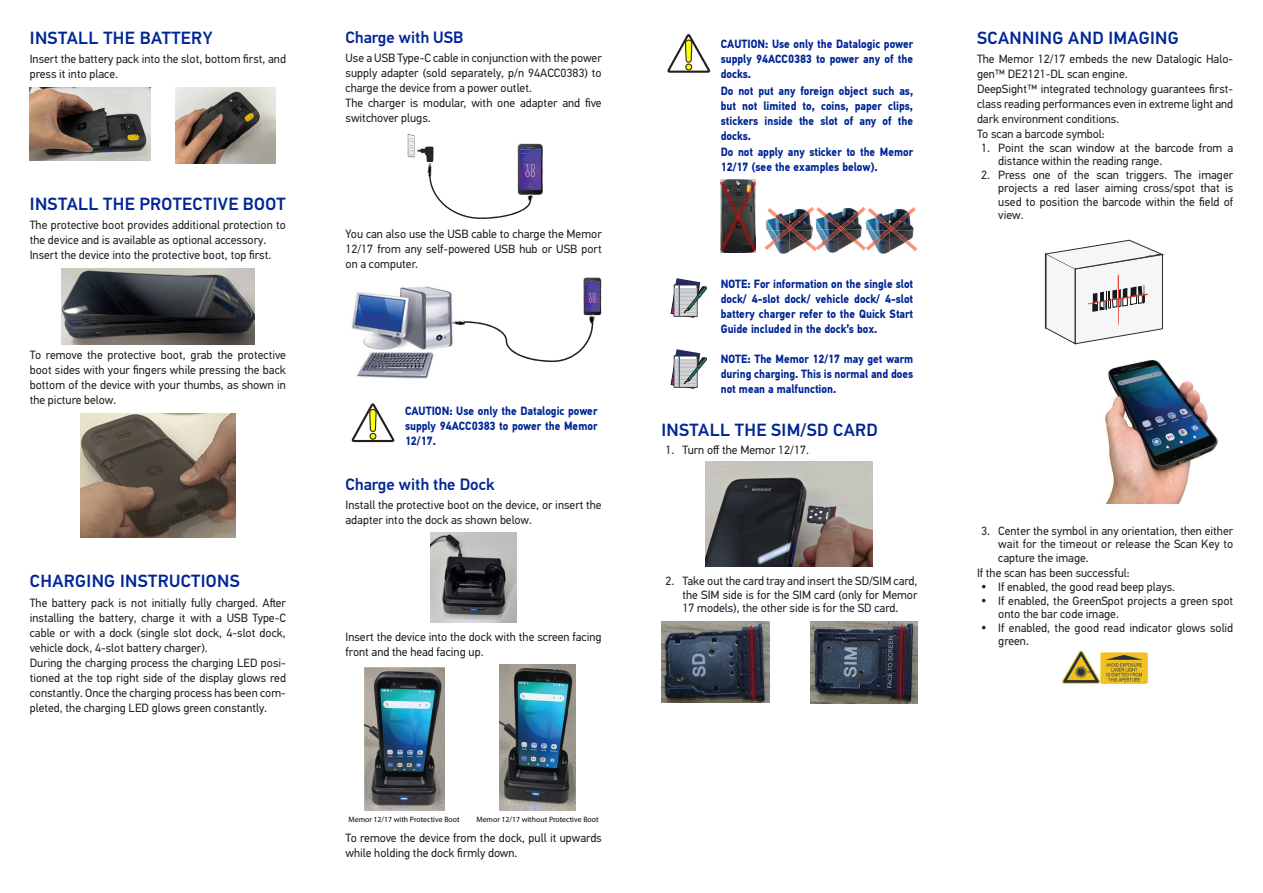
<style>
.page{position:relative;width:1263px;height:893px;background:#fff}
.page>*{position:absolute;margin:0;border:0;box-sizing:border-box;transform-origin:0 0}
.Head1_A4{font:500 17.7px "PF Din Text Pro";letter-spacing:.02em;color:#002596}
.Head2_A4{font:500 16.5px "PF Din Text Pro";color:#002596}
.Body_A4{font:12px/15px "PF Din Text Pro";color:#231f20}
.Note_A4{font:700 12px/15px "PF Din Text Pro";color:#002596;text-align:justify;scale:.9 1}
.t1{font:7.8px "Myriad Pro";color:#040503}
</style>
<div class="page">
<img style="left:30px;top:87px;width:120px;height:74px">
<img style="left:62px;top:268px;width:192px;height:76px">
<img style="left:81px;top:413px;width:154px;height:125px">
<img style="left:175px;top:88px;width:100px;height:75px">
<img style="left:417px;top:146px;width:17px;height:15px">
<img style="left:407px;top:134px;width:8px;height:23px">
<img style="left:427px;top:163px;width:5px;height:14px">
<img style="left:517px;top:144px;width:26px;height:51px">
<svg style="left:429px;top:174px;width:105px;height:45px"></svg>
<img style="left:351px;top:286px;width:101px;height:93px">
<img style="left:583px;top:278px;width:19px;height:38px">
<svg style="left:452px;top:315px;width:144px;height:47px"></svg>
<img style="left:431px;top:533px;width:85px;height:89px">
<img style="left:364px;top:667px;width:80px;height:144px">
<img style="left:500px;top:665px;width:75px;height:146px">
<svg style="left:352px;top:403px;width:42px;height:39px"></svg>
<div style="left:369px;top:433px;width:7px;height:7px;border:1px solid #231f20;border-radius:50%"></div>
<img style="left:765px;top:209px;width:149px;height:45px">
<img style="left:863px;top:212px;width:2px;height:41px">
<img style="left:811px;top:209px;width:5px;height:44px">
<img style="left:788px;top:207px;width:23px;height:25px">
<img style="left:776px;top:228px;width:12px;height:14px">
<svg style="left:764px;top:237px;width:12px;height:13px"></svg>
<svg style="left:811px;top:207px;width:3px;height:5px"></svg>
<img style="left:790px;top:228px;width:21px;height:20px">
<img style="left:767px;top:208px;width:23px;height:20px">
<svg style="left:787px;top:225px;width:6px;height:5px"></svg>
<img style="left:816px;top:207px;width:47px;height:43px">
<img style="left:868px;top:208px;width:19px;height:14px">
<img style="left:885px;top:222px;width:19px;height:15px">
<img style="left:898px;top:237px;width:18px;height:14px">
<svg style="left:811px;top:244px;width:7px;height:7px"></svg>
<svg style="left:863px;top:207px;width:3px;height:5px"></svg>
<svg style="left:838px;top:226px;width:5px;height:5px"></svg>
<img style="left:897px;top:207px;width:19px;height:15px">
<img style="left:880px;top:222px;width:22px;height:14px">
<img style="left:866px;top:236px;width:19px;height:14px">
<svg style="left:863px;top:245px;width:4px;height:5px"></svg>
<svg style="left:888px;top:226px;width:6px;height:5px"></svg>
<img style="left:721px;top:180px;width:34px;height:72px">
<img style="left:706px;top:462px;width:167px;height:104px">
<img style="left:661px;top:621px;width:108px;height:81px">
<svg style="left:667px;top:34px;width:43px;height:39px"></svg>
<div style="left:685px;top:64px;width:7px;height:6px;border:1px solid #231f20;border-radius:50%"></div>
<svg style="left:671px;top:278px;width:36px;height:40px"></svg>
<svg style="left:671px;top:349px;width:36px;height:40px"></svg>
<img style="left:810px;top:622px;width:107px;height:81px">
<svg style="left:1045px;top:239px;width:118px;height:105px"></svg>
<img style="left:1105px;top:360px;width:113px;height:143px">
<img style="left:1063px;top:650px;width:84px;height:34px">
<p class="Head1_A4" style="left:30px;top:27px;width:184px">INSTALL THE BATTERY</p>
<p class="Body_A4" style="left:30px;top:51px;width:258px">Insert the battery pack into the slot, bottom first, and press it into place.</p>
<p class="Head1_A4" style="left:30px;top:193px;width:257px">INSTALL THE PROTECTIVE BOOT</p>
<p class="Body_A4" style="left:30px;top:218px;width:258px">The protective boot provides additional protection to the device and is available as optional accessory.</p>
<p class="Body_A4" style="left:30px;top:248px;width:243px">Insert the device into the protective boot, top first.</p>
<p class="Body_A4" style="left:30px;top:347px;width:258px;text-align:justify">To remove the protective boot, grab the protective boot sides with your fingers while pressing the back bottom of the device with your thumbs, as shown in the picture below.</p>
<p class="Head1_A4" style="left:30px;top:571px;width:211px">CHARGING INSTRUCTIONS</p>
<p class="Body_A4" style="left:30px;top:595px;width:258px;text-align:justify">The battery pack is not initially fully charged. After installing the battery, charge it with a USB Type-C cable or with a dock (single slot dock, 4-slot dock, vehicle dock, 4-slot battery charger).</p>
<p class="Body_A4" style="left:30px;top:655px;width:258px;text-align:justify">During the charging process the charging LED posi&shy;tioned at the top right side of the display glows red constantly. Once the charging process has been com&shy;pleted, the charging LED glows green constantly.</p>
<p class="Head2_A4" style="left:345px;top:27px;width:119px">Charge with USB</p>
<p class="Body_A4" style="left:345px;top:51px;width:258px;text-align:justify">Use a USB Type-C cable in conjunction with the power supply adapter (sold separately, p/n 94ACC0383) to charge the device from a power outlet.</p>
<p class="Body_A4" style="left:345px;top:96px;width:258px">The charger is modular, with one adapter and five switchover plugs.</p>
<p class="Body_A4" style="left:345px;top:226px;width:258px;text-align:justify">You can also use the USB cable to charge the Memor 12/17 from any self-powered USB hub or USB port on a computer.</p>
<p class="Note_A4" style="left:405px;top:403px;width:215px">CAUTION: Use only the Datalogic power supply 94ACC0383 to power the Memor 12/17.</p>
<p class="Head2_A4" style="left:345px;top:474px;width:151px">Charge with the Dock</p>
<p class="Body_A4" style="left:345px;top:497px;width:258px">Install the protective boot on the device, or insert the adapter into the dock as shown below.</p>
<p class="Body_A4" style="left:345px;top:629px;width:258px">Insert the device into the dock with the screen facing front and the head facing up.</p>
<p class="t1" style="left:349px;top:814px;width:113px">Memor 12/17 with Protective Boot</p>
<p class="t1" style="left:476px;top:814px;width:124px">Memor 12/17 without Protective Boot</p>
<p class="Body_A4" style="left:345px;top:831px;width:258px">To remove the device from the dock, pull it upwards while holding the dock firmly down.</p>
<p class="Note_A4" style="left:721px;top:37px;width:215px">CAUTION: Use only the Datalogic power supply 94ACC0383 to power any of the docks.</p>
<p class="Note_A4" style="left:721px;top:83px;width:215px">Do not put any foreign object such as, but not limited to, coins, paper clips, stickers inside the slot of any of the docks.</p>
<p class="Note_A4" style="left:721px;top:145px;width:215px">Do not apply any sticker to the Memor<br>12/17 (see the examples below).</p>
<p class="Note_A4" style="left:721px;top:276px;width:215px">NOTE: For information on the single slot dock/ 4-slot dock/ vehicle dock/ 4-slot battery charger refer to the Quick Start Guide included in the dock’s box.</p>
<p class="Note_A4" style="left:721px;top:351px;width:215px">NOTE: The Memor 12/17 may get warm during charging. This is normal and does not mean a malfunction.</p>
<p class="Head1_A4" style="left:661px;top:419px;width:218px">INSTALL THE SIM/SD CARD</p>
<p class="Body_A4" style="left:665px;top:442px;width:145px">1. Turn off the Memor 12/17.</p>
<p class="Body_A4" style="left:682px;top:574px;width:236px;line-height:13.5px;text-align:justify;text-indent:-17px">2. Take out the card tray and insert the SD/SIM card, the SIM side is for the SIM card (only for Memor 17 models), the other side is for the SD card.</p>
<p class="Head1_A4" style="left:977px;top:27px;width:203px">SCANNING AND IMAGING</p>
<p class="Body_A4" style="left:977px;top:51px;width:258px">The Memor 12/17 embeds the new Datalogic Halo&shy;gen™ DE2121-DL scan engine.</p>
<p class="Body_A4" style="left:977px;top:81px;width:258px;text-align:justify">DeepSight™ integrated technology guarantees first&shy;class reading performances even in extreme light and dark environment conditions.</p>
<p class="Body_A4" style="left:977px;top:126px;width:129px">To scan a barcode symbol:</p>
<p class="Body_A4" style="left:998px;top:141px;width:236px;line-height:13.5px;text-indent:-17px">1. Point the scan window at the barcode from a distance within the reading range.</p>
<p class="Body_A4" style="left:998px;top:168px;width:236px;line-height:13.5px;text-align:justify;text-indent:-17px">2. Press one of the scan triggers. The imager projects a red laser aiming cross/spot that is used to position the barcode within the field of view.</p>
<p class="Body_A4" style="left:998px;top:524px;width:236px;line-height:13.5px;text-align:justify;text-indent:-17px">3. Center the symbol in any orientation, then either wait for the timeout or release the Scan Key to capture the image.</p>
<p class="Body_A4" style="left:977px;top:566px;width:154px">If the scan has been successful:</p>
<p class="Body_A4" style="left:998px;top:579px;width:178px">If enabled, the good read beep plays.</p>
<p class="Body_A4" style="left:998px;top:594px;width:236px;line-height:13.5px">If enabled, the GreenSpot projects a green spot onto the bar code image.</p>
<p class="Body_A4" style="left:998px;top:621px;width:236px;line-height:13.5px">If enabled, the good read indicator glows solid green.</p>
</div>
